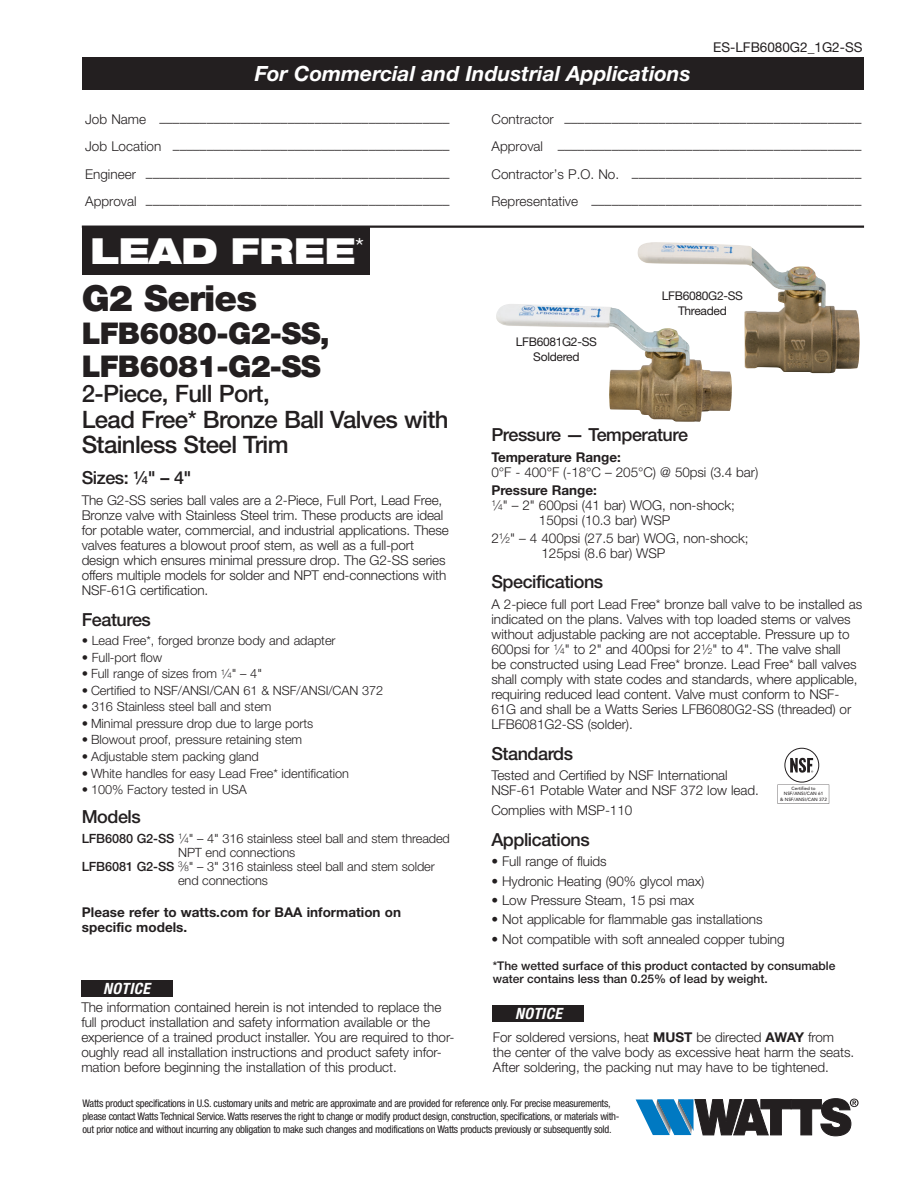
<style>
.page{position:relative;width:918px;height:1188px;background:#fff}
.page>*{position:absolute;margin:0;border:0;box-sizing:border-box;transform-origin:0 0}
.t1{font:900 expanded 36px/47px "Helvetica Neue LT Std";color:#fff}
.t2{font:900 30px/33px "Helvetica Neue LT Std";letter-spacing:-.025em;color:#231f20}
.t3{font:500 24px/25.5px "Helvetica Neue LT Std";letter-spacing:-.025em;color:#231f20}
.t4{font:italic 700 21px "Helvetica Neue LT Std";color:#fff}
.t5{font:500 18px "Helvetica Neue LT Std";letter-spacing:-.025em;color:#231f20}
.t6{font:italic 700 condensed 15.6px "Helvetica Neue LT Std";letter-spacing:.025em;color:#fff}
.t7{font:300 13.5px/15px "Helvetica Neue LT Std";letter-spacing:-.005em;color:#231f20}
.t8{font:700 13.5px/15px "Helvetica Neue LT Std";color:#231f20}
.t9{font:13.5px "Helvetica Neue LT Std";color:#231f20}
.t10{font:300 12.75px "Helvetica Neue LT Std";letter-spacing:-.005em;color:#231f20}
.t11{font:500 12px/13.5px "Helvetica Neue LT Std";color:#231f20}
.t12{font:12px/15px "Helvetica Neue LT Std";letter-spacing:-.025em;color:#231f20;text-align:center}
.t13{font:condensed 10.5px/13.2px "Helvetica Neue LT Std";letter-spacing:-.025em;color:#231f20}
.t14{font:500 4.65px/5.6px "Avenir";color:#231f20;text-align:center}
.s1{font-stretch:normal;color:#231f20}
.s2{font-size:11.1px}
.s3{font-size:7.95px}
.s4{font-weight:500}
.s5{font-size:8.4px}
.s6{font-weight:700}
</style>
<div class="page">
<img style="left:637px;top:242px;width:223px;height:131px">
<img style="left:496px;top:304px;width:236px;height:118px">
<div style="left:82px;top:57px;width:781px;height:32px;background:#231f20"></div>
<hr style="left:82px;top:226px;width:782px;height:2px;background:#231f20">
<div style="left:493px;top:1005px;width:91px;height:17px;background:#231f20"></div>
<div style="left:82px;top:226px;width:288px;height:49px;background:#231f20"></div>
<svg style="left:636px;top:1098px;width:223px;height:38px"></svg>
<div style="left:81px;top:980px;width:91px;height:17px;background:#231f20"></div>
<div style="left:785px;top:748px;width:34px;height:34px;border:1px solid #231f20;border-radius:50%"></div>
<svg style="left:790px;top:758px;width:23px;height:15px"></svg>
<svg style="left:778px;top:785px;width:51px;height:19px"></svg>
<h3 class="t4" style="left:255px;top:60px;width:437px">For Commercial and Industrial Applications</h3>
<p class="t9" style="left:713px;top:39px;width:151px">ES-LFB6080G2_1G2-SS</p>
<p class="t7" style="left:85px;top:115px;width:366px">Job Name –––––––––––––––––––––––––––––––––––––––––––</p>
<p class="t7" style="left:492px;top:115px;width:371px">Contractor ––––––––––––––––––––––––––––––––––––––––––––</p>
<p class="t7" style="left:85px;top:142px;width:366px">Job Location –––––––––––––––––––––––––––––––––––––––––</p>
<p class="t7" style="left:492px;top:142px;width:371px">Approval –––––––––––––––––––––––––––––––––––––––––––––</p>
<p class="t7" style="left:85px;top:169px;width:366px">Engineer –––––––––––––––––––––––––––––––––––––––––––––</p>
<p class="t7" style="left:492px;top:169px;width:371px">Contractor’s P.O. No. ––––––––––––––––––––––––––––––––––</p>
<p class="t7" style="left:85px;top:196px;width:366px">Approval –––––––––––––––––––––––––––––––––––––––––––––</p>
<p class="t7" style="left:492px;top:196px;width:371px">Representative ––––––––––––––––––––––––––––––––––––––––</p>
<h1 class="t1" style="left:82px;top:226px;width:284px">LEAD FREE<sup>*<br></sup><span class="s1">G2 Series</span></h1>
<h2 class="t2" style="left:82px;top:316px;width:250px">LFB6080-G2-SS,<br>LFB6081-G2-SS</h2>
<h3 class="t3" style="left:82px;top:381px;width:368px">2-Piece, Full Port,<br>Lead Free* Bronze Ball Valves with<br>Stainless Steel Trim</h3>
<h3 class="t5" style="left:82px;top:467px;width:111px">Sizes: <sup>1</sup>⁄<span class="s2">4</span>" – 4"</h3>
<p class="t7" style="left:82px;top:492px;width:369px">The G2-SS series ball vales are a 2-Piece, Full Port, Lead Free, Bronze valve with Stainless Steel trim. These products are ideal for potable water, commercial, and industrial applications. These valves features a blowout proof stem, as well as a full-port design which ensures minimal pressure drop. The G2-SS series offers multiple models for solder and NPT end-connections with NSF-61G certification.</p>
<h3 class="t5" style="left:82px;top:608px;width:71px">Features</h3>
<p class="t10" style="left:82px;top:633px;width:255px">• Lead Free*, forged bronze body and adapter</p>
<p class="t10" style="left:82px;top:650px;width:82px">• Full-port flow</p>
<p class="t10" style="left:82px;top:666px;width:182px">• Full range of sizes from <sup>1</sup>⁄<span class="s3">4</span>" – 4"</p>
<p class="t10" style="left:82px;top:683px;width:303px">• Certified to NSF/ANSI/CAN 61 &amp; NSF/ANSI/CAN 372</p>
<p class="t10" style="left:82px;top:699px;width:191px">• 316 Stainless steel ball and stem</p>
<p class="t10" style="left:82px;top:716px;width:233px">• Minimal pressure drop due to large ports</p>
<p class="t10" style="left:82px;top:732px;width:222px">• Blowout proof, pressure retaining stem</p>
<p class="t10" style="left:82px;top:749px;width:179px">• Adjustable stem packing gland</p>
<p class="t10" style="left:82px;top:765px;width:269px">• White handles for easy Lead Free* identification</p>
<p class="t10" style="left:82px;top:782px;width:167px">• 100% Factory tested in USA</p>
<h3 class="t5" style="left:82px;top:806px;width:61px">Models</h3>
<p class="t10" style="left:82px;top:830px;width:370px"><span class="s4">LFB6080 G2-SS</span> <sup>1</sup>⁄<span class="s3">4</span>" – 4" 316 stainless steel ball and stem threaded</p>
<p class="t10" style="left:178px;top:844px;width:119px">NPT end connections</p>
<p class="t10" style="left:82px;top:859px;width:355px"><span class="s4">LFB6081 G2-SS</span> <sup>3</sup>⁄<span class="s3">8</span>" – 3" 316 stainless steel ball and stem solder</p>
<p class="t10" style="left:178px;top:873px;width:91px">end connections</p>
<p class="t8" style="left:82px;top:904px;width:321px">Please refer to watts.com for BAA information on specific models.</p>
<p class="t6" style="left:103px;top:979px;width:48px">NOTICE</p>
<p class="t7" style="left:81px;top:1000px;width:375px">The information contained herein is not intended to replace the full product installation and safety information available or the experience of a trained product installer. You are required to thor&shy;oughly read all installation instructions and product safety infor&shy;mation before beginning the installation of this product.</p>
<p class="t12" style="left:516px;top:334px;width:83px">LFB6081G2-SS<br>Soldered</p>
<p class="t12" style="left:662px;top:288px;width:83px">LFB6080G2-SS<br>Threaded</p>
<h3 class="t5" style="left:491px;top:424px;width:198px">Pressure — Temperature</h3>
<p class="t8" style="left:491px;top:449px;width:131px">Temperature Range:</p>
<p class="t7" style="left:491px;top:464px;width:268px">0°F - 400°F (-18°C – 205°C) @ 50psi (3.4 bar)</p>
<p class="t8" style="left:491px;top:482px;width:107px">Pressure Range:</p>
<p class="t7" style="left:491px;top:498px;width:245px"><sup>1</sup>⁄<span class="s5">4</span>" – 2" 600psi (41 bar) WOG, non-shock;</p>
<p class="t7" style="left:539px;top:513px;width:133px">150psi (10.3 bar) WSP</p>
<p class="t7" style="left:541px;top:531px;width:209px;text-indent:-50px">2<sup>1</sup>⁄<span class="s5">2</span>" – 4 400psi (27.5 bar) WOG, non-shock;<br>125psi (8.6 bar) WSP</p>
<h3 class="t5" style="left:491px;top:571px;width:113px">Specifications</h3>
<p class="t7" style="left:491px;top:596px;width:372px">A 2-piece full port Lead Free* bronze ball valve to be installed as indicated on the plans. Valves with top loaded stems or valves without adjustable packing are not acceptable. Pressure up to 600psi for <sup>1</sup>⁄<span class="s5">4</span>" to 2" and 400psi for 2<sup>1</sup>⁄<span class="s5">2</span>" to 4". The valve shall<br>be constructed using Lead Free* bronze. Lead Free* ball valves shall comply with state codes and standards, where applicable, requiring reduced lead content. Valve must conform to NSF-61G and shall be a Watts Series LFB6080G2-SS (threaded) or LFB6081G2-SS (solder).</p>
<h3 class="t5" style="left:491px;top:743px;width:83px">Standards</h3>
<p class="t7" style="left:491px;top:768px;width:269px">Tested and Certified by NSF International<br>NSF-61 Potable Water and NSF 372 low lead.</p>
<p class="t7" style="left:491px;top:802px;width:142px">Complies with MSP-110</p>
<h3 class="t5" style="left:491px;top:828px;width:100px">Applications</h3>
<p class="t7" style="left:491px;top:854px;width:117px">• Full range of fluids</p>
<p class="t7" style="left:491px;top:873px;width:215px">• Hydronic Heating (90% glycol max)</p>
<p class="t7" style="left:491px;top:892px;width:204px">• Low Pressure Steam, 15 psi max</p>
<p class="t7" style="left:491px;top:912px;width:273px">• Not applicable for flammable gas installations</p>
<p class="t7" style="left:491px;top:931px;width:295px">• Not compatible with soft annealed copper tubing</p>
<p class="t14" style="left:780px;top:785px;width:48px">Certified to<br>NSF/ANSI/CAN 61<br>&amp; NSF/ANSI/CAN 372</p>
<p class="t11" style="left:493px;top:959px;width:344px">*The wetted surface of this product contacted by consumable water contains less than 0.25% of lead by weight.</p>
<p class="t6" style="left:515px;top:1004px;width:48px">NOTICE</p>
<p class="t7" style="left:493px;top:1029px;width:363px">For soldered versions, heat <span class="s6">MUST</span> be directed <span class="s6">AWAY</span> from the center of the valve body as excessive heat harm the seats.<br>After soldering, the packing nut may have to be tightened.</p>
<p class="t13" style="left:82px;top:1096px;width:539px">Watts product specifications in U.S. customary units and metric are approximate and are provided for reference only. For precise measurements, please contact Watts Technical Service. Watts reserves the right to change or modify product design, construction, specifications, or materials with&shy;out prior notice and without incurring any obligation to make such changes and modifications on Watts products previously or subsequently sold.</p>
</div>
